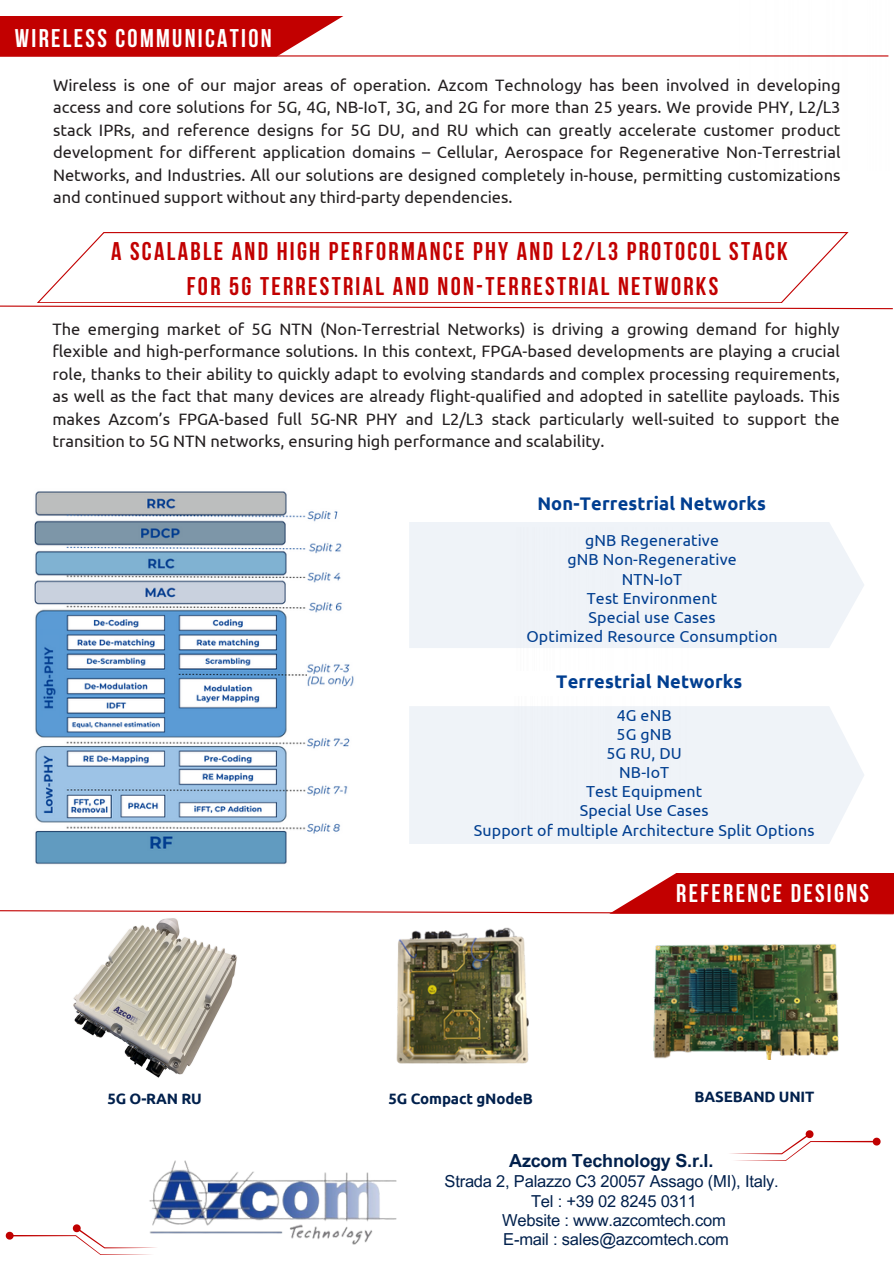
<style>
.page{position:relative;width:894px;height:1264px;background:#fff}
.page>*{position:absolute;margin:0;border:0;box-sizing:border-box;transform-origin:0 0}
.t1{font:700 25.5px/34.8px "Bebas Neue";letter-spacing:.09em;color:#c20000;text-align:center}
.t2{font:700 25.5px "Bebas Neue";letter-spacing:.09em;color:#fff}
.t3{font:700 18.3px "Ubuntu";letter-spacing:.01em;color:#003e90}
.t4{font:700 18px "Arial MT Pro";letter-spacing:-.015em;color:#01204c}
.t5{font:16.5px/22.5px "Ubuntu";color:#231f20;text-align:justify}
.t6{font:16.5px/19.2px "Arial MT Pro";letter-spacing:-.015em;color:#01204c;text-align:center}
.t7{font:15.9px "Ubuntu";letter-spacing:.01em;color:#003e90}
.t8{font:700 15px "Ubuntu";letter-spacing:-.01em;color:#01204c}
</style>
<div class="page">
<img style="left:653px;top:944px;width:185px;height:115px">
<img style="left:396px;top:927px;width:133px;height:137px">
<img style="left:73px;top:918px;width:164px;height:160px">
<div style="left:409px;top:706px;width:455px;height:138px;background:#eff3f8"></div>
<img style="left:34px;top:491px;width:320px;height:374px">
<div style="left:409px;top:522px;width:455px;height:126px;background:#eff3f8"></div>
<img style="left:149px;top:1160px;width:248px;height:85px">
<svg style="left:730px;top:1130px;width:150px;height:30px"></svg>
<svg style="left:6px;top:1224px;width:152px;height:30px"></svg>
<svg style="left:0;top:16px;width:343px;height:39px;background:#c71717"></svg>
<hr style="left:0;top:55px;width:888px;height:1px;background:#c20000">
<svg style="left:0;top:305px;width:893px;height:5px"></svg>
<svg style="left:0;top:873px;width:893px;height:41px"></svg>
<svg style="left:37px;top:232px;width:811px;height:71px"></svg>
<h2 class="t2" style="left:15px;top:28px;width:258px">WIRELESS COMMUNICATION</h2>
<p class="t5" style="left:53px;top:73px;width:788px">Wireless is one of our major areas of operation. Azcom Technology has been involved in developing access and core solutions for 5G, 4G, NB-IoT, 3G, and 2G for more than 25 years. We provide PHY, L2/L3 stack IPRs, and reference designs for 5G DU, and RU which can greatly accelerate customer product development for different application domains – Cellular, Aerospace for Regenerative Non-Terrestrial Networks, and Industries. All our solutions are designed completely in-house, permitting customizations and continued support without any third-party dependencies.</p>
<p class="t1" style="left:111px;top:236px;width:678px">A SCALABLE AND HIGH PERFORMANCE PHY AND L2/L3 PROTOCOL STACK<br>FOR 5G TERRESTRIAL AND NON-TERRESTRIAL NETWORKS</p>
<h5 class="t5" style="left:52px;top:317px;width:788px">The emerging market of 5G NTN (Non-Terrestrial Networks) is driving a growing demand for highly flexible and high-performance solutions. In this context, FPGA-based developments are playing a crucial role, thanks to their ability to quickly adapt to evolving standards and complex processing requirements, as well as the fact that many devices are already flight-qualified and adopted in satellite payloads. This makes Azcom’s FPGA-based full 5G-NR PHY and L2/L3 stack particularly well-suited to support the transition to 5G NTN networks, ensuring high performance and scalability.</h5>
<p class="t3" style="left:537px;top:493px;width:230px">Non-Terrestrial Networks</p>
<h2 class="t7" style="left:585px;top:531px;width:135px">gNB Regenerative</h2>
<p class="t7" style="left:567px;top:550px;width:171px">gNB Non-Regenerative</p>
<p class="t7" style="left:621px;top:569px;width:62px">NTN-IoT</p>
<p class="t7" style="left:586px;top:589px;width:132px">Test Environment</p>
<p class="t7" style="left:588px;top:608px;width:128px">Special use Cases</p>
<p class="t7" style="left:526px;top:627px;width:253px">Optimized Resource Consumption</p>
<h4 class="t3" style="left:556px;top:671px;width:188px">Terrestrial Networks</h4>
<p class="t7" style="left:616px;top:706px;width:56px">4G eNB</p>
<p class="t7" style="left:616px;top:725px;width:57px">5G gNB</p>
<p class="t7" style="left:606px;top:744px;width:77px">5G RU, DU</p>
<h1 class="t7" style="left:619px;top:763px;width:51px">NB-IoT</h1>
<p class="t7" style="left:586px;top:782px;width:118px">Test Equipment</p>
<p class="t7" style="left:579px;top:801px;width:130px">Special Use Cases</p>
<p class="t7" style="left:474px;top:820px;width:342px">Support of multiple Architecture Split Options</p>
<p class="t2" style="left:676px;top:883px;width:194px">REFERENCE DESIGNS</p>
<p class="t8" style="left:107px;top:1089px;width:96px">5G O-RAN RU</p>
<p class="t8" style="left:388px;top:1089px;width:146px">5G Compact gNodeB</p>
<p class="t8" style="left:694px;top:1087px;width:121px">BASEBAND UNIT</p>
<h3 class="t4" style="left:509px;top:1153px;width:205px">Azcom Technology S.r.l.</h3>
<h3 class="t6" style="left:444px;top:1173px;width:336px">Strada 2, Palazzo C3 20057 Assago (MI), Italy.<br>Tel : +39 02 8245 0311<br>Website : www.azcomtech.com<br>E-mail : sales@azcomtech.com</h3>
</div>
